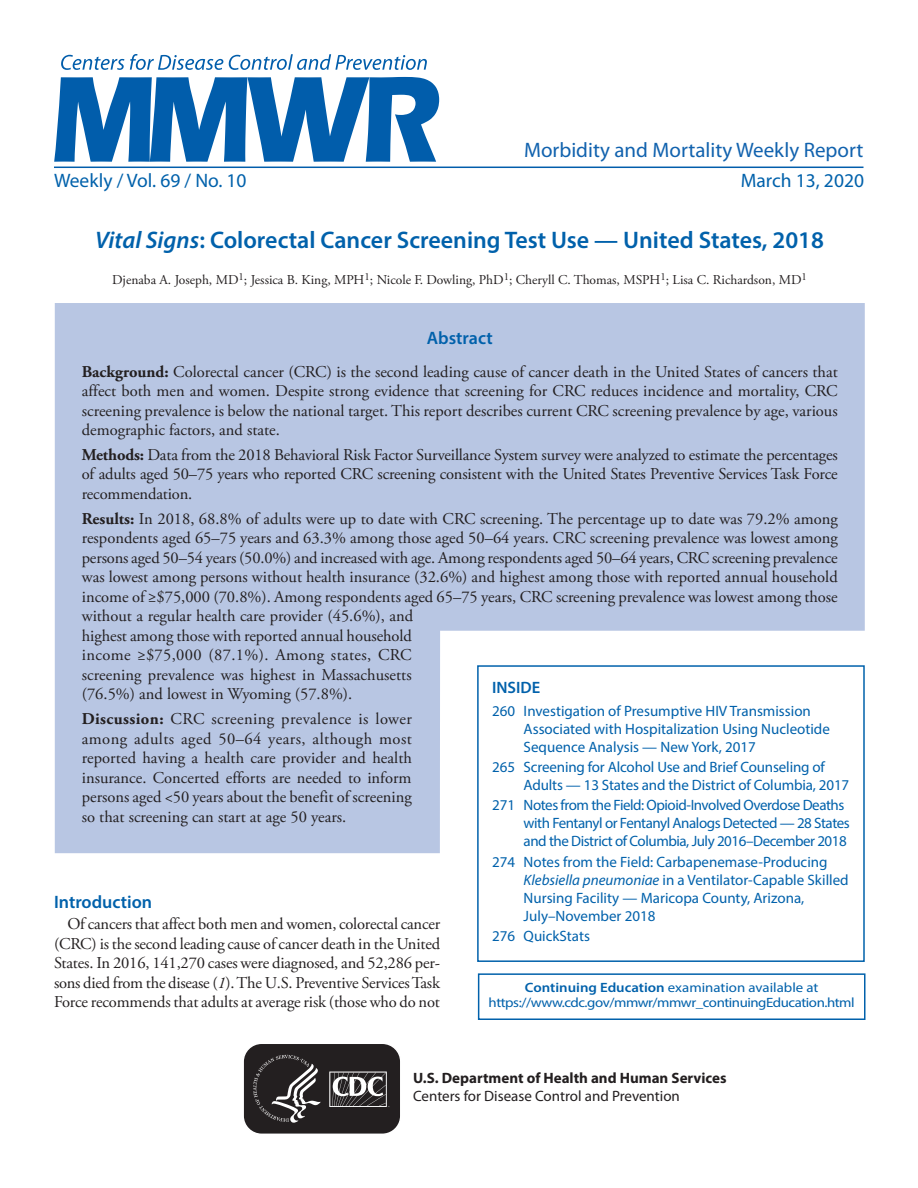
<style>
.page{position:relative;width:918px;height:1188px;background:#fff}
.page>*{position:absolute;margin:0;border:0;box-sizing:border-box;transform-origin:0 0}
.Report_Title{font:600 24px "Myriad Pro";color:#0161ab}
.t1{font:21px "Myriad Pro";color:#1162ae}
.t2{font:19.5px "Myriad Pro";color:#0161ab}
.Heading_1{font:600 18px "Myriad Pro";color:#0161ab}
.Summary_Abstract_Tit{font:600 18px "Myriad Pro";color:#0161ab}
.vital_signs_abstract{font:16.5px/19.5px "Adobe Garamond Pro";color:#231f20;text-align:justify}
.Paragraph{font:16.5px/19.5px "Adobe Garamond Pro";letter-spacing:-.01em;color:#231f20;text-align:justify}
.inside{font:600 16.5px "Myriad Pro";color:#0161ab}
.t3{font:15px/18px "Myriad Pro";letter-spacing:-.005em;color:#0161ab}
.t4{font:15px/18px "Myriad Pro";letter-spacing:-.03em;color:#0161ab}
.t5{font:700 15px/18px "Myriad Pro";color:#231f20}
.Author_Names{font:13.5px "Adobe Garamond Pro";color:#231f20}
.ce_callout_box{font:13.5px/15px "Myriad Pro";letter-spacing:-.03em;color:#0161ab;text-align:center;scale:1.1 1}
.s1{font-style:italic}
.s2{font-weight:700}
.s3{font-weight:600}
.s4{font-weight:400}
</style>
<div class="page">
<hr style="left:54px;top:167px;width:810px;height:1px;background:#015dab">
<svg style="left:54px;top:77px;width:385px;height:85px"></svg>
<svg style="left:61px;top:54px;width:366px;height:16px"></svg>
<div style="left:478px;top:973px;width:388px;height:47px;border:2px solid #0161ab"></div>
<svg style="left:243px;top:1045px;width:157px;height:89px;background:#403c3d"></svg>
<svg style="left:55px;top:303px;width:810px;height:550px;fill:#b8c6e3"></svg>
<p class="t1" style="left:524px;top:137px;width:341px">Morbidity and Mortality Weekly Report</p>
<p class="t2" style="left:54px;top:168px;width:194px">Weekly / Vol. 69 / No. 10</p>
<p class="t2" style="left:741px;top:168px;width:125px">March 13, 2020</p>
<h1 class="Report_Title" style="left:95px;top:224px;width:730px"><span class="s1">Vital Signs</span>: Colorectal Cancer Screening Test Use — United States, 2018</h1>
<p class="Author_Names" style="left:112px;top:272px;width:696px">Djenaba A. Joseph, MD<sup>1</sup>; Jessica B. King, MPH<sup>1</sup>; Nicole F. Dowling, PhD<sup>1</sup>; Cheryll C. Thomas, MSPH<sup>1</sup>; Lisa C. Richardson, MD<sup>1</sup></p>
<h1 class="Summary_Abstract_Tit" style="left:427px;top:326px;width:67px">Abstract</h1>
<p class="vital_signs_abstract" style="left:82px;top:362px;width:757px"><span class="s2">Background:</span> Colorectal cancer (CRC) is the second leading cause of cancer death in the United States of cancers that affect both men and women. Despite strong evidence that screening for CRC reduces incidence and mortality, CRC screening prevalence is below the national target. This report describes current CRC screening prevalence by age, various demographic factors, and state.</p>
<p class="vital_signs_abstract" style="left:82px;top:446px;width:758px"><span class="s2">Methods:</span> Data from the 2018 Behavioral Risk Factor Surveillance System survey were analyzed to estimate the percentages of adults aged 50–75 years who reported CRC screening consistent with the United States Preventive Services Task Force recommendation.</p>
<p class="vital_signs_abstract" style="left:82px;top:509px;width:758px;text-align:left"><span class="s2">Results:</span> In 2018, 68.8% of adults were up to date with CRC screening. The percentage up to date was 79.2% among respondents aged 65–75 years and 63.3% among those aged 50–64 years. CRC screening prevalence was lowest among persons aged 50–54 years (50.0%) and increased with age. Among respondents aged 50–64 years, CRC screening prevalence was lowest among persons without health insurance (32.6%) and highest among those with reported annual household income of ≥$75,000 (70.8%). Among respondents aged 65–75 years, CRC screening prevalence was lowest among those without a regular health care provider (45.6%), and<br>highest among those with reported annual household<br>income ≥$75,000 (87.1%). Among states, CRC<br>screening prevalence was highest in Massachusetts<br>(76.5%) and lowest in Wyoming (57.8%).</p>
<p class="vital_signs_abstract" style="left:82px;top:710px;width:332px"><span class="s2">Discussion:</span> CRC screening prevalence is lower among adults aged 50–64 years, although most reported having a health care provider and health insurance. Concerted efforts are needed to inform persons aged &lt;50 years about the benefit of screening so that screening can start at age 50 years.</p>
<h1 class="inside" style="left:492px;top:677px;width:50px">INSIDE</h1>
<p class="t3" style="left:524px;top:702px;width:308px;text-indent:-32px">260 Investigation of Presumptive HIV Transmission<br>Associated with Hospitalization Using Nucleotide<br>Sequence Analysis — New York, 2017</p>
<p class="t3" style="left:524px;top:758px;width:327px;text-indent:-32px">265 Screening for Alcohol Use and Brief Counseling of<br>Adults — 13 States and the District of Columbia, 2017</p>
<p class="t4" style="left:524px;top:796px;width:328px;text-indent:-32px">271 Notes from the Field: Opioid-Involved Overdose Deaths with Fentanyl or Fentanyl Analogs Detected — 28 States and the District of Columbia, July 2016–December 2018</p>
<p class="t3" style="left:524px;top:852px;width:327px;text-indent:-32px">274 Notes from the Field: Carbapenemase-Producing <span class="s1">Klebsiella pneumoniae</span> in a Ventilator-Capable Skilled Nursing Facility — Maricopa County, Arizona, July–November 2018</p>
<p class="t3" style="left:492px;top:926px;width:99px">276 QuickStats</p>
<h1 class="Heading_1" style="left:54px;top:890px;width:100px">Introduction</h1>
<p class="Paragraph" style="left:54px;top:915px;width:388px;text-indent:14px">Of cancers that affect both men and women, colorectal cancer (CRC) is the second leading cause of cancer death in the United States. In 2016, 141,270 cases were diagnosed, and 52,286 per&shy;sons died from the disease (<span class="s1">1</span>). The U.S. Preventive Services Task Force recommends that adults at average risk (those who do not</p>
<p class="ce_callout_box" style="left:489px;top:980px;width:334px"><span class="s3">Continuing Education</span> examination available at https://www.cdc.gov/mmwr/mmwr_continuingEducation.html</p>
<p class="t5" style="left:413px;top:1069px;width:315px">U.S. Department of Health and Human Services<br><span class="s4">Centers for Disease Control and Prevention</span></p>
</div>
